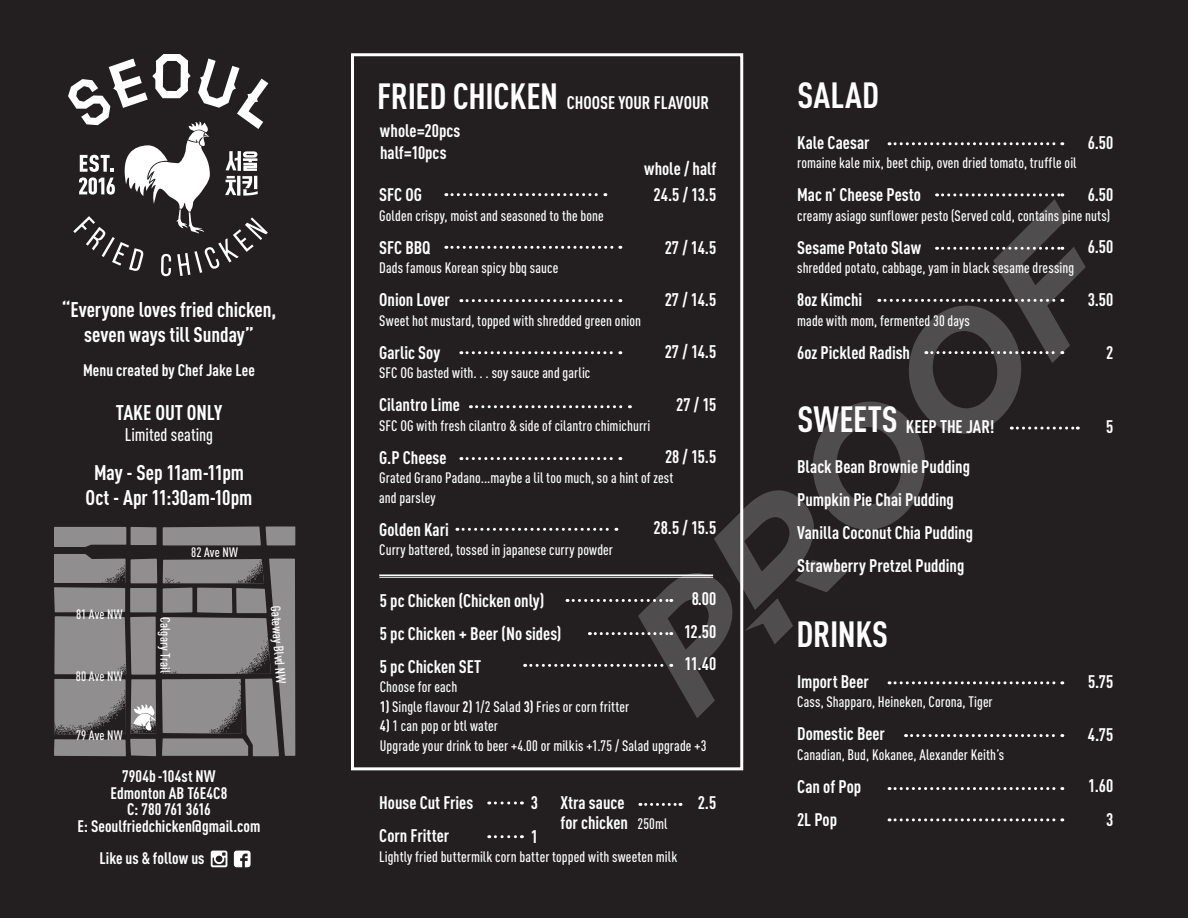
<style>
.page{position:relative;width:1188px;height:918px;background:#231f20}
.page>*{position:absolute;margin:0;border:0;box-sizing:border-box;transform-origin:0 0}
.t1{font:700 condensed 36px "DIN Pro";letter-spacing:-.01em;color:#fff}
.t2{font:700 condensed 21px/25.2px "DIN Pro";letter-spacing:-.005em;color:#fff;text-align:center}
.t3{font:700 condensed 18px/33px "DIN Pro";color:#fff}
.t4{font:500 condensed 18px "DIN Pro";color:#fff}
.t5{font:700 condensed 16.5px/16.5px "DIN Pro";color:#fff;text-align:center}
.t6{font:500 condensed 15px/19.5px "DIN Pro";letter-spacing:.01em;color:#fff}
.t7{font:500 condensed 13.5px "DIN Pro";letter-spacing:.01em;color:#fff}
.s1{font-weight:700}
.s2{font-weight:500;font-size:15px}
</style>
<div class="page">
<svg style="left:54px;top:527px;width:72px;height:20px"></svg>
<div style="left:131px;top:527px;width:25px;height:18px;background:#908e8f"></div>
<svg style="left:163px;top:526px;width:132px;height:19px;background:#868485"></svg>
<svg style="left:68px;top:54px;width:200px;height:222px"></svg>
<svg style="left:889px;top:142px;width:174px;height:3px"></svg>
<svg style="left:906px;top:734px;width:157px;height:3px"></svg>
<svg style="left:889px;top:787px;width:174px;height:3px"></svg>
<svg style="left:889px;top:818px;width:174px;height:3px"></svg>
<svg style="left:489px;top:801px;width:33px;height:3px"></svg>
<svg style="left:489px;top:835px;width:33px;height:3px"></svg>
<svg style="left:640px;top:803px;width:41px;height:3px"></svg>
<div style="left:351px;top:53px;width:392px;height:717px;border:3px solid #fff"></div>
<hr style="left:379px;top:574px;width:334px;height:2px;background:#fff">
<hr style="left:379px;top:577px;width:334px;height:1px;background:#fff">
<svg style="left:54px;top:554px;width:241px;height:202px"></svg>
<svg style="left:211px;top:851px;width:16px;height:16px"></svg>
<svg style="left:234px;top:851px;width:17px;height:16px"></svg>
<svg style="left:446px;top:193px;width:640px;height:525px"></svg>
<h2 class="t2" style="left:62px;top:295px;width:216px">“Everyone loves fried chicken, seven ways till Sunday”</h2>
<p class="t5" style="left:83px;top:361px;width:173px">Menu created by Chef Jake Lee</p>
<h2 class="t2" style="left:116px;top:398px;width:108px">TAKE OUT ONLY</h2>
<p class="t4" style="left:125px;top:421px;width:90px">Limited seating</p>
<h2 class="t2" style="left:86px;top:458px;width:168px">May - Sep 11am-11pm<br>Oct - Apr 11:30am-10pm</h2>
<p class="t7" style="left:76px;top:604px;width:48px">81 Ave NW</p>
<p class="t7" style="left:76px;top:667px;width:48px">80 Ave NW</p>
<p class="t7" style="left:76px;top:726px;width:48px">79 Ave NW</p>
<p class="t7" style="left:191px;top:542px;width:48px">82 Ave NW</p>
<p class="t7" style="left:175px;top:617px;width:57px;rotate:90deg">Calgary Trail</p>
<p class="t7" style="left:286px;top:605px;width:79px;rotate:86deg">Gateway Blvd NW</p>
<p class="t5" style="left:78px;top:767px;width:184px">7904b -104st NW<br>Edmonton AB T6E4C8<br>C: 780 761 3616<br>E: Seoulfriedchicken@gmail.com</p>
<p class="t5" style="left:100px;top:848px;width:106px">Like us &amp; follow us</p>
<h1 class="t1" style="left:377px;top:69px;width:183px">FRIED CHICKEN</h1>
<h1 class="t1" style="left:797px;top:68px;width:83px">SALAD</h1>
<p class="t3" style="left:567px;top:85px;width:144px">CHOOSE YOUR FLAVOUR</p>
<p class="t3" style="left:380px;top:118px;width:82px;line-height:21.6px">whole=20pcs half=10pcs</p>
<p class="t3" style="left:644px;top:150px;width:74px">whole / half</p>
<p class="t3" style="left:654px;top:177px;width:64px">24.5 / 13.5</p>
<p class="t3" style="left:665px;top:229px;width:53px">27 / 14.5</p>
<p class="t3" style="left:665px;top:281px;width:53px">27 / 14.5</p>
<p class="t3" style="left:665px;top:333px;width:53px">27 / 14.5</p>
<p class="t3" style="left:676px;top:387px;width:42px">27 / 15</p>
<p class="t3" style="left:665px;top:439px;width:53px">28 / 15.5</p>
<p class="t3" style="left:379px;top:177px;width:44px">SFC OG</p>
<p class="t6" style="left:379px;top:204px;width:226px">Golden crispy, moist and seasoned to the bone</p>
<p class="t3" style="left:379px;top:229px;width:53px">SFC BBQ</p>
<p class="t6" style="left:379px;top:257px;width:181px">Dads famous Korean spicy bbq sauce</p>
<p class="t3" style="left:379px;top:282px;width:72px">Onion Lover</p>
<p class="t6" style="left:379px;top:309px;width:263px">Sweet hot mustard, topped with shredded green onion</p>
<p class="t3" style="left:379px;top:334px;width:63px">Garlic Soy</p>
<p class="t6" style="left:379px;top:362px;width:213px">SFC OG basted with. . . soy sauce and garlic</p>
<p class="t3" style="left:379px;top:387px;width:82px">Cilantro Lime</p>
<p class="t6" style="left:379px;top:414px;width:273px">SFC OG with fresh cilantro &amp; side of cilantro chimichurri</p>
<p class="t3" style="left:379px;top:439px;width:69px">G.P Cheese</p>
<p class="t6" style="left:379px;top:467px;width:296px">Grated Grano Padano...maybe a lil too much, so a hint of zest and parsley</p>
<p class="t3" style="left:379px;top:511px;width:71px">Golden Kari</p>
<p class="t6" style="left:379px;top:539px;width:235px">Curry battered, tossed in japanese curry powder</p>
<p class="t3" style="left:654px;top:510px;width:64px">28.5 / 15.5</p>
<p class="t3" style="left:380px;top:582px;width:183px">5 pc Chicken (Chicken only)<br>5 pc Chicken + Beer (No sides)<br>5 pc Chicken SET</p>
<p class="t6" style="left:380px;top:676px;width:79px">Choose for each</p>
<p class="t6" style="left:380px;top:695px;width:251px"><span class="s1">1)</span> Single flavour <span class="s1">2)</span> 1/2 Salad <span class="s1">3)</span> Fries or corn fritter</p>
<p class="t6" style="left:380px;top:715px;width:328px"><span class="s1">4)</span> 1 can pop or btl water<br>Upgrade your drink to beer +4.00 or milkis +1.75 / Salad upgrade +3</p>
<p class="t3" style="left:684px;top:581px;width:34px;line-height:32.4px;text-align:center">8.00<br>12.50<br>11.40</p>
<p class="t3" style="left:531px;top:784px;width:9px;line-height:33.8px">3<br>1</p>
<p class="t3" style="left:698px;top:785px;width:20px">2.5</p>
<p class="t3" style="left:379px;top:785px;width:95px">House Cut Fries<br>Corn Fritter</p>
<p class="t6" style="left:379px;top:846px;width:300px">Lightly fried buttermilk corn batter topped with sweeten milk</p>
<p class="t3" style="left:561px;top:792px;width:108px;line-height:19.5px">Xtra sauce<br>for chicken <span class="s2">250ml</span></p>
<p class="t3" style="left:797px;top:124px;width:74px">Kale Caesar</p>
<p class="t6" style="left:797px;top:152px;width:281px">romaine kale mix, beet chip, oven dried tomato, truffle oil</p>
<p class="t3" style="left:797px;top:177px;width:125px">Mac n’ Cheese Pesto</p>
<p class="t6" style="left:797px;top:204px;width:315px">creamy asiago sunflower pesto (Served cold, contains pine nuts)</p>
<p class="t3" style="left:797px;top:229px;width:125px">Sesame Potato Slaw</p>
<p class="t6" style="left:797px;top:257px;width:279px">shredded potato, cabbage, yam in black sesame dressing</p>
<p class="t3" style="left:797px;top:282px;width:67px">8oz Kimchi</p>
<p class="t6" style="left:797px;top:309px;width:174px">made with mom, fermented 30 days</p>
<p class="t3" style="left:797px;top:334px;width:114px">6oz Pickled Radish</p>
<p class="t3" style="left:1088px;top:124px;width:27px">6.50</p>
<p class="t3" style="left:1088px;top:177px;width:27px">6.50</p>
<p class="t3" style="left:1088px;top:229px;width:27px">6.50</p>
<p class="t3" style="left:1088px;top:282px;width:27px">3.50</p>
<p class="t3" style="left:1106px;top:334px;width:9px">2</p>
<h1 class="t1" style="left:797px;top:392px;width:102px">SWEETS</h1>
<p class="t3" style="left:906px;top:409px;width:90px">KEEP THE JAR!</p>
<p class="t3" style="left:797px;top:449px;width:177px">Black Bean Brownie Pudding<br>Pumpkin Pie Chai Pudding<br>Vanilla Coconut Chia Pudding<br>Strawberry Pretzel Pudding</p>
<h1 class="t1" style="left:797px;top:607px;width:93px">DRINKS</h1>
<p class="t3" style="left:797px;top:663px;width:73px">Import Beer</p>
<p class="t6" style="left:797px;top:691px;width:197px">Cass, Shapparo, Heineken, Corona, Tiger</p>
<p class="t3" style="left:797px;top:716px;width:89px">Domestic Beer</p>
<p class="t6" style="left:797px;top:743px;width:208px">Canadian, Bud, Kokanee, Alexander Keith’s</p>
<p class="t3" style="left:797px;top:768px;width:65px">Can of Pop<br>2L Pop</p>
<p class="t3" style="left:1106px;top:409px;width:9px">5</p>
<p class="t3" style="left:1088px;top:663px;width:27px">5.75</p>
<p class="t3" style="left:1088px;top:716px;width:27px">4.75</p>
<p class="t3" style="left:1088px;top:768px;width:27px;line-height:33.5px;text-align:right">1.60<br>3</p>
</div>
